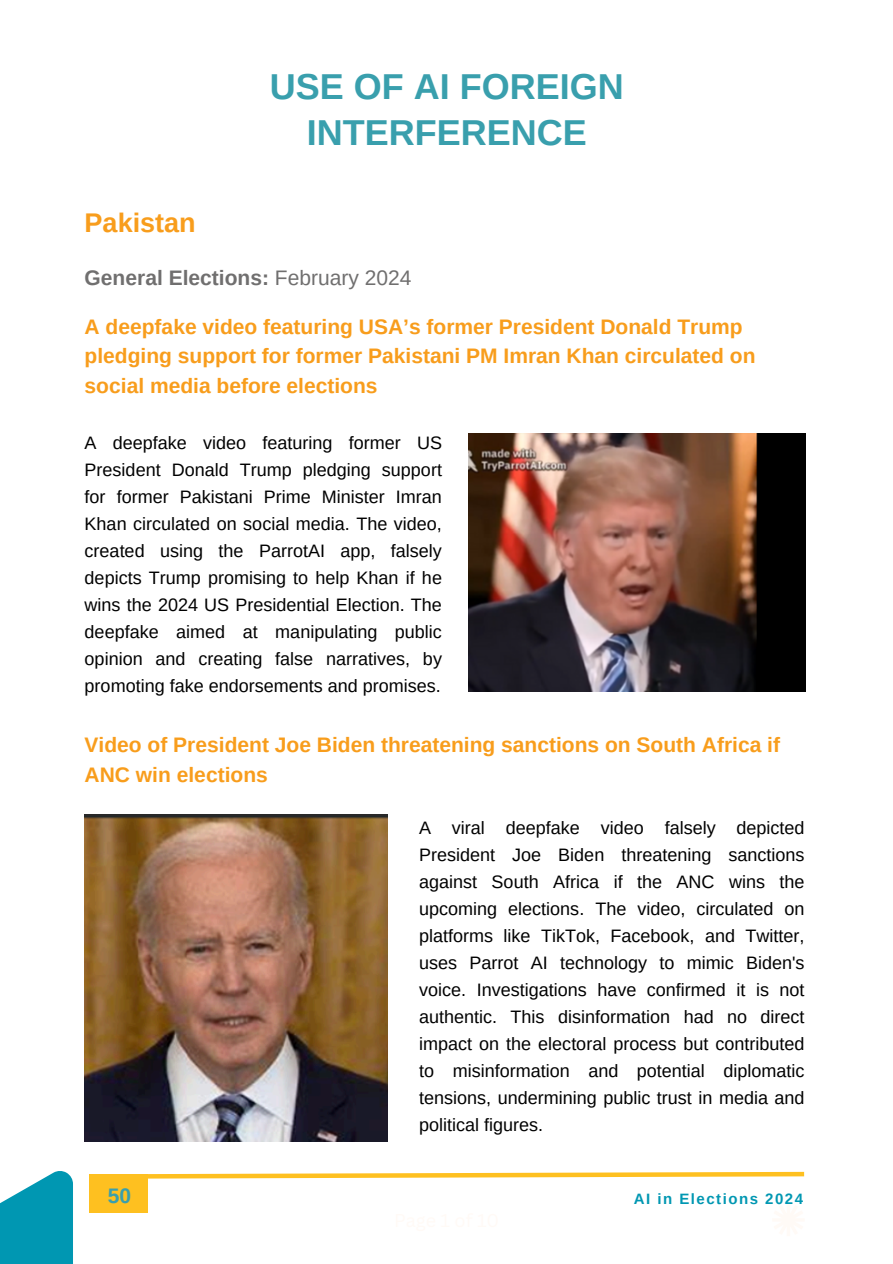
<style>
.page{position:relative;width:893px;height:1264px;background:#fff}
.page>*{position:absolute;margin:0;border:0;box-sizing:border-box;transform-origin:0 0}
.t1{font:700 36px/46.2px "Arimo";color:#399fad;text-align:center}
.t2{font:700 27px "Arimo";color:#f89d1c}
.t3{font:700 21px/29.2px "Arimo";color:#f89d1c}
.t4{font:700 21px "Arimo";color:#706f6f}
.t5{font:700 21px "Arimo";color:#399fad}
.t6{font:18px/27px "Arimo";color:#000;text-align:justify}
.t7{font:700 15px "Arimo";letter-spacing:.1em;color:#0097b2}
.s1{font-weight:400}
</style>
<div class="page">
<img style="left:468px;top:433px;width:337px;height:258px">
<img style="left:85px;top:814px;width:302px;height:327px">
<div style="left:0;top:1170px;width:73px;height:93px;background:#0097b2"></div>
<svg style="left:148px;top:1171px;width:657px;height:8px"></svg>
<div style="left:89px;top:1174px;width:59px;height:38px;background:#fec020"></div>
<h4 class="t2" style="left:85px;top:208px;width:112px">Pakistan</h4>
<h1 class="t1" style="left:270px;top:63px;width:355px">USE OF AI FOREIGN<br>INTERFERENCE</h1>
<h2 class="t4" style="left:85px;top:266px;width:328px">General Elections: <span class="s1">February 2024</span></h2>
<h3 class="t3" style="left:85px;top:312px;width:672px">A deepfake video featuring USA’s former President Donald Trump pledging support for former Pakistani PM Imran Khan circulated on social media before elections</h3>
<h5 class="t6" style="left:85px;top:429px;width:359px">A deepfake video featuring former US President Donald Trump pledging support for former Pakistani Prime Minister Imran Khan circulated on social media. The video, created using the ParrotAI app, falsely depicts Trump promising to help Khan if he wins the 2024 US Presidential Election. The deepfake aimed at manipulating public opinion and creating false narratives, by promoting fake endorsements and promises.</h5>
<h3 class="t3" style="left:85px;top:730px;width:697px">Video of President Joe Biden threatening sanctions on South Africa if<br>ANC win elections</h3>
<p class="t6" style="left:419px;top:814px;width:387px">A viral deepfake video falsely depicted President Joe Biden threatening sanctions against South Africa if the ANC wins the upcoming elections. The video, circulated on platforms like TikTok, Facebook, and Twitter, uses Parrot AI technology to mimic Biden's voice. Investigations have confirmed it is not authentic. This disinformation had no direct impact on the electoral process but contributed to misinformation and potential diplomatic tensions, undermining public trust in media and political figures.</p>
<h5 class="t5" style="left:108px;top:1183px;width:25px">50</h5>
<p class="t7" style="left:633px;top:1190px;width:171px">AI in Elections 2024</p>
</div>
